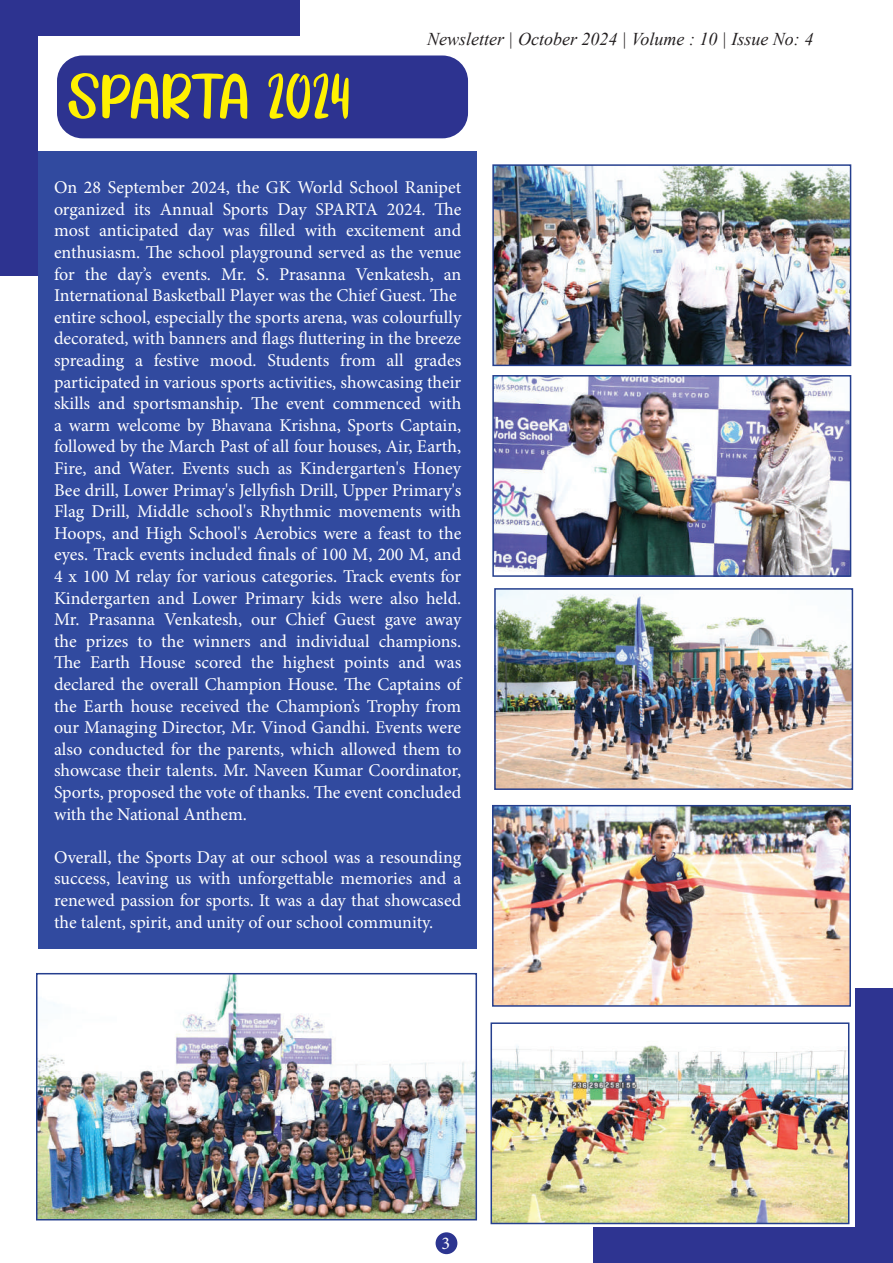
<style>
.page{position:relative;width:893px;height:1263px;background:#fff}
.page>*{position:absolute;margin:0;border:0;box-sizing:border-box;transform-origin:0 0}
.t1{font:64.5px "Summerbee";letter-spacing:-.01em;color:#fff101}
.t2{font:18px/21.6px "Minion Pro";color:#fff}
.t3{font:italic 18px "Times New Roman";color:#231f20}
</style>
<div class="page">
<div style="left:0;top:1px;width:300px;height:35px;background:#2d3390"></div>
<div style="left:0;top:35px;width:37px;height:241px;background:#2d3390"></div>
<div style="left:593px;top:1228px;width:300px;height:35px;background:#2e3491"></div>
<div style="left:856px;top:988px;width:37px;height:240px;background:#2e3491"></div>
<div style="left:436px;top:1232px;width:21px;height:22px;background:#2c3590;border-radius:50%"></div>
<div style="left:38px;top:151px;width:439px;height:797px;background:#314a9f"></div>
<div style="left:57px;top:56px;width:411px;height:82px;background:#2d3390;border-radius:26px"></div>
<img style="left:495px;top:167px;width:353px;height:196px">
<div style="left:492px;top:164px;width:359px;height:202px;border:2px solid #253f8e"></div>
<img style="left:495px;top:378px;width:353px;height:196px">
<div style="left:492px;top:375px;width:359px;height:202px;border:2px solid #253f8e"></div>
<img style="left:497px;top:591px;width:353px;height:196px">
<div style="left:494px;top:588px;width:359px;height:202px;border:2px solid #253f8e"></div>
<img style="left:495px;top:808px;width:353px;height:196px">
<div style="left:492px;top:805px;width:359px;height:202px;border:2px solid #253f8e"></div>
<img style="left:493px;top:1045px;width:353px;height:176px">
<div style="left:490px;top:1022px;width:359px;height:202px;border:2px solid #253f8e"></div>
<img style="left:39px;top:976px;width:435px;height:241px">
<div style="left:36px;top:973px;width:441px;height:247px;border:2px solid #253f8e"></div>
<h1 class="t1" style="left:67px;top:60px;width:285px">SPARTA 2024</h1>
<p class="t3" style="left:427px;top:26px;width:388px">Newsletter | October 2024 | Volume : 10 | Issue No: 4</p>
<p class="t2" style="left:54px;top:177px;width:409px">On 28 September 2024, the GK World School Ranipet organized its Annual Sports Day SPARTA 2024. The most anticipated day was filled with excitement and enthusiasm. The school playground served as the venue for the day’s events. Mr. S. Prasanna Venkatesh, an International Basketball Player was the Chief Guest. The entire school, especially the sports arena, was colourfully decorated, with banners and flags fluttering in the breeze spreading a festive mood. Students from all grades participated in various sports activities, showcasing their skills and sportsmanship. The event commenced with a warm welcome by Bhavana Krishna, Sports Captain, followed by the March Past of all four houses, Air, Earth, Fire, and Water. Events such as Kindergarten's Honey Bee drill, Lower Primay's Jellyfish Drill, Upper Primary's Flag Drill, Middle school's Rhythmic movements with Hoops, and High School's Aerobics were a feast to the eyes. Track events included finals of 100 M, 200 M, and 4 x 100 M relay for various categories. Track events for Kindergarten and Lower Primary kids were also held.<br>Mr. Prasanna Venkatesh, our Chief Guest gave away the prizes to the winners and individual champions.<br>The Earth House scored the highest points and was declared the overall Champion House. The Captains of the Earth house received the Champion’s Trophy from our Managing Director, Mr. Vinod Gandhi. Events were also conducted for the parents, which allowed them to showcase their talents. Mr. Naveen Kumar Coordinator, Sports, proposed the vote of thanks. The event concluded with the National Anthem.</p>
<p class="t2" style="left:54px;top:846px;width:409px;text-align:justify">Overall, the Sports Day at our school was a resounding success, leaving us with unforgettable memories and a renewed passion for sports. It was a day that showcased the talent, spirit, and unity of our school community.</p>
<p class="t2" style="left:442px;top:1233px;width:10px">3</p>
</div>
